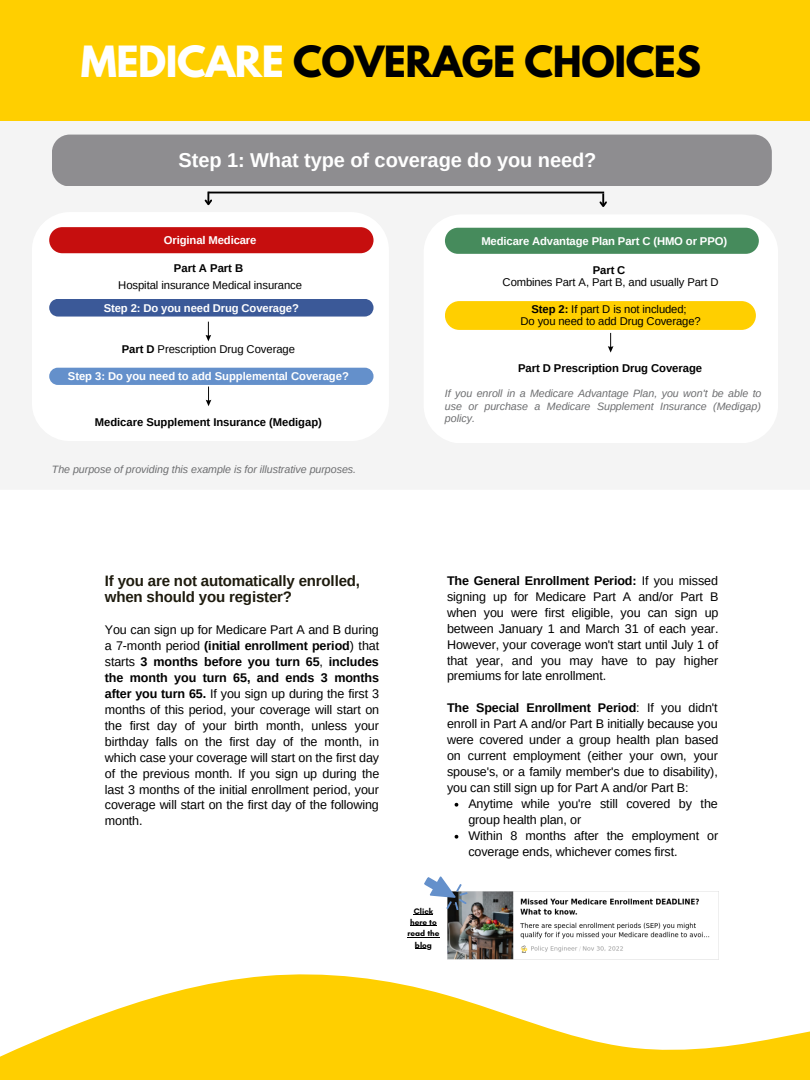
<style>
.page{position:relative;width:810px;height:1080px;background:#fff}
.page>*{position:absolute;margin:0;border:0;box-sizing:border-box;transform-origin:0 0}
.t1{font:700 38.12px "League Spartan";letter-spacing:-.01em;color:#000}
.t2{font:700 20.06px "Arimo";letter-spacing:-.005em;color:#fff}
.t3{font:700 15.06px/16px "Arimo";letter-spacing:-.01em;color:#1e1b0e}
.t4{font:12.56px/16px "Arimo";letter-spacing:-.01em;color:#000;text-align:justify}
.t5{font:700 11.31px "Arimo";letter-spacing:-.01em;color:#fff}
.t6{font:700 11.31px "Arimo";letter-spacing:-.005em;color:#000}
.t7{font:11.31px "Arimo";letter-spacing:-.01em;color:#000}
.t8{font:11.25px "Arimo";letter-spacing:-.01em;color:#000}
.t9{font:700 11.25px "Arimo";letter-spacing:-.005em;color:#fff}
.t10{font:700 11.25px "Arimo";letter-spacing:-.005em;color:#000}
.t11{font:italic 10.69px/12.4px "Arimo";letter-spacing:-.005em;color:#6d6e70;text-align:justify}
.t12{font:700 8.19px/11.2px "Glacial Indifference";color:#000;text-align:center}
.s1{color:#fff}
.s2{font-weight:700}
</style>
<div class="page">
<div style="left:0;top:121px;width:810px;height:368px;background:#f4f4f4"></div>
<div style="left:32px;top:212px;width:357px;height:229px;background:#fff;border-radius:38px"></div>
<div style="left:424px;top:214px;width:354px;height:229px;background:#fff;border-radius:38px"></div>
<div style="left:445px;top:301px;width:311px;height:29px;background:#ffcf00;border-radius:14px"></div>
<div style="left:52px;top:135px;width:720px;height:51px;background:#8e8d90"></div>
<div style="left:49px;top:299px;width:325px;height:17px;background:#3b5998"></div>
<div style="left:49px;top:368px;width:325px;height:17px;background:#6490cb;border-radius:9px"></div>
<svg style="left:608px;top:333px;width:5px;height:20px"></svg>
<svg style="left:206px;top:322px;width:5px;height:19px"></svg>
<svg style="left:206px;top:387px;width:5px;height:19px"></svg>
<div style="left:0;top:0;width:810px;height:120px;background:#ffcf00"></div>
<svg style="left:0;top:974px;width:810px;height:106px;fill:#ffcf00"></svg>
<img style="left:447px;top:892px;width:271px;height:68px">
<div style="left:49px;top:227px;width:324px;height:26px;background:#c60e0e"></div>
<svg style="left:455px;top:803px;width:3px;height:4px"></svg>
<svg style="left:455px;top:835px;width:3px;height:4px"></svg>
<div style="left:445px;top:228px;width:314px;height:26px;background:#468b5c"></div>
<svg style="left:414px;top:876px;width:57px;height:41px"></svg>
<hr style="left:407px;top:937px;width:32px;height:1px;background:#000">
<svg style="left:415px;top:948px;width:12px;height:1px"></svg>
<svg style="left:203px;top:192px;width:11px;height:15px"></svg>
<hr style="left:209px;top:192px;width:395px;height:1px;background:#000">
<svg style="left:598px;top:193px;width:11px;height:16px"></svg>
<p class="t1" style="left:81px;top:43px;width:622px"><span class="s1">MEDICARE</span> COVERAGE CHOICES</p>
<p class="t2" style="left:179px;top:149px;width:419px">Step 1: What type of coverage do you need?</p>
<p class="t5" style="left:164px;top:234px;width:94px">Original Medicare</p>
<p class="t6" style="left:174px;top:262px;width:71px">Part A Part B</p>
<p class="t7" style="left:118px;top:279px;width:185px">Hospital insurance Medical insurance</p>
<p class="t9" style="left:104px;top:301px;width:197px">Step 2: Do you need Drug Coverage?</p>
<p class="t8" style="left:122px;top:343px;width:175px"><span class="s2">Part D</span> Prescription Drug Coverage</p>
<p class="t9" style="left:68px;top:370px;width:282px">Step 3: Do you need to add Supplemental Coverage?</p>
<p class="t10" style="left:95px;top:415px;width:229px">Medicare Supplement Insurance (Medigap)</p>
<p class="t11" style="left:52px;top:463px;width:306px">The purpose of providing this example is for illustrative purposes.</p>
<p class="t5" style="left:481px;top:235px;width:247px">Medicare Advantage Plan Part C (HMO or PPO)</p>
<p class="t10" style="left:593px;top:264px;width:34px">Part C</p>
<p class="t8" style="left:503px;top:276px;width:217px">Combines Part A, Part B, and usually Part D</p>
<p class="t8" style="left:532px;top:303px;width:157px"><span class="s2">Step 2:</span> If part D is not included;</p>
<p class="t8" style="left:521px;top:315px;width:182px">Do you need to add Drug Coverage?</p>
<p class="t6" style="left:518px;top:362px;width:186px">Part D Prescription Drug Coverage</p>
<p class="t11" style="left:445px;top:388px;width:318px">If you enroll in a Medicare Advantage Plan, you won't be able to use or purchase a Medicare Supplement Insurance (Medigap) policy.</p>
<p class="t3" style="left:105px;top:573px;width:257px">If you are not automatically enrolled, when should you register?</p>
<p class="t4" style="left:105px;top:622px;width:276px">You can sign up for Medicare Part A and B during a 7-month period <span class="s2">(initial enrollment period</span>) that starts <span class="s2">3 months before you turn 65</span>, <span class="s2">includes the month you turn 65, and ends 3 months after you turn 65.</span> If you sign up during the first 3 months of this period, your coverage will start on the first day of your birth month, unless your birthday falls on the first day of the month, in which case your coverage will start on the first day of the previous month. If you sign up during the last 3 months of the initial enrollment period, your coverage will start on the first day of the following month.</p>
<p class="t4" style="left:447px;top:572px;width:273px"><span class="s2">The General Enrollment Period:</span> If you missed signing up for Medicare Part A and/or Part B when you were first eligible, you can sign up between January 1 and March 31 of each year.<br>However, your coverage won't start until July 1 of that year, and you may have to pay higher premiums for late enrollment.</p>
<p class="t4" style="left:447px;top:700px;width:273px"><span class="s2">The Special Enrollment Period</span>: If you didn't enroll in Part A and/or Part B initially because you were covered under a group health plan based on current employment (either your own, your spouse's, or a family member's due to disability), you can still sign up for Part A and/or Part B:</p>
<p class="t12" style="left:407px;top:905px;width:34px">Click here to read the blog</p>
<p class="t4" style="left:468px;top:796px;width:251px">Anytime while you're still covered by the group health plan, or</p>
<p class="t4" style="left:468px;top:828px;width:251px">Within 8 months after the employment or coverage ends, whichever comes first.</p>
</div>
